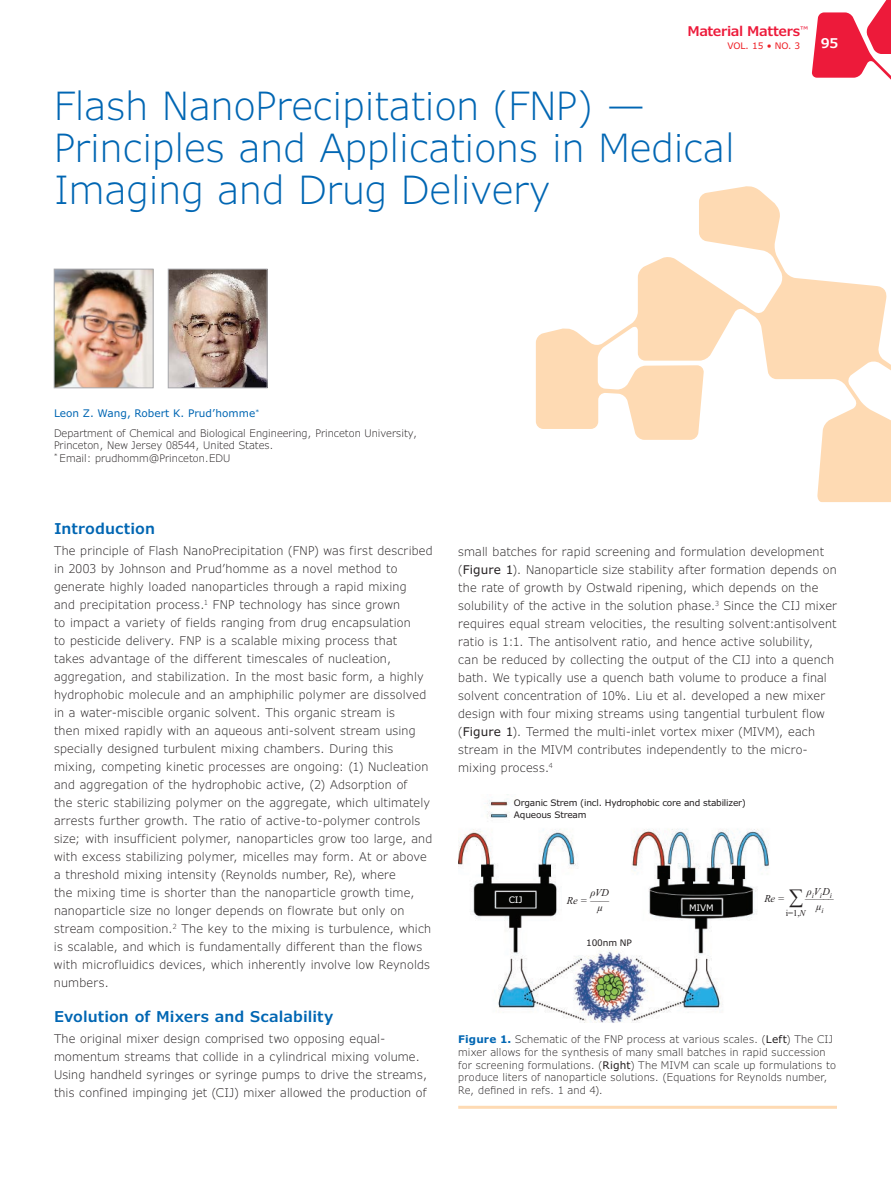
<style>
.page{position:relative;width:891px;height:1188px;background:#fff}
.page>*{position:absolute;margin:0;border:0;box-sizing:border-box;transform-origin:0 0}
.t1{font:300 39px/42px "Verdana Pro";color:#0166b3}
.t2{font:italic 19.5px "Times New Roman";color:#231f20}
.t3{font:600 15px "Verdana Pro";letter-spacing:.005em;color:#0166b3}
.t4{font:600 13.5px "Verdana Pro";letter-spacing:-.025em;color:#ed1a3a}
.t5{font:600 13.5px "Verdana Pro";color:#fff}
.t6{font:300 12px/18px "Verdana Pro";letter-spacing:.015em;color:#231f20}
.t7{font:300 10.5px/12.6px "Verdana Pro";letter-spacing:.01em;color:#231f20}
.t8{font:italic 10.5px/15px "Times New Roman";letter-spacing:-.02em;color:#231f20;text-align:center}
.t9{font:9px/12px "Verdana Pro";letter-spacing:-.02em;color:#231f20}
.t10{font:9px "Verdana Pro";color:#ee1d23}
.t11{font:9px "Verdana Pro";letter-spacing:-.02em;color:#fff}
.t12{font:9px "Times New Roman";color:#231f20}
.t13{font:9px "Verdana Pro";color:#ed1a3a}
.t14{font:italic 7.5px "Times New Roman";color:#231f20}
.s1{font-weight:400;color:#0166b3}
.s2{font-weight:400}
.s3{font-style:italic}
.s4{font-weight:700;color:#0166b3}
</style>
<div class="page">
<svg style="left:812px;top:0;width:79px;height:80px"></svg>
<img style="left:458px;top:798px;width:311px;height:224px">
<hr style="left:458px;top:1106px;width:379px;height:3px;background:#fedab3">
<svg style="left:536px;top:186px;width:355px;height:316px"></svg>
<img style="left:170px;top:271px;width:95px;height:115px">
<div style="left:168px;top:269px;width:99px;height:119px;border:1px solid #a8a9ad"></div>
<img style="left:56px;top:271px;width:95px;height:115px">
<div style="left:54px;top:269px;width:99px;height:119px;border:1px solid #a8a9ad"></div>
<p class="t4" style="left:687px;top:23px;width:114px">Material Matters</p>
<p class="t10" style="left:727px;top:40px;width:74px">VOL. 15 • NO. 3</p>
<p class="t13" style="left:800px;top:24px;width:10px">™</p>
<p class="t5" style="left:821px;top:35px;width:19px">95</p>
<h1 class="t1" style="left:54px;top:85px;width:682px">Flash NanoPrecipitation (FNP) —<br>Principles and Applications in Medical<br>Imaging and Drug Delivery</h1>
<p class="t7" style="left:54px;top:404px;width:365px;line-height:19.4px"><span class="s1">Leon Z. Wang, Robert K. Prud’homme</span><sup>*<br></sup>Department of Chemical and Biological Engineering, Princeton University,</p>
<p class="t7" style="left:54px;top:439px;width:221px">Princeton, New Jersey 08544, United States. <sup>*</sup> Email: prudhomm@Princeton.EDU</p>
<p class="t3" style="left:54px;top:519px;width:103px">Introduction</p>
<p class="t6" style="left:54px;top:542px;width:380px">The principle of Flash NanoPrecipitation (FNP) was first described in 2003 by Johnson and Prud’homme as a novel method to generate highly loaded nanoparticles through a rapid mixing<br>and precipitation process.<sup>1</sup> FNP technology has since grown<br>to impact a variety of fields ranging from drug encapsulation<br>to pesticide delivery. FNP is a scalable mixing process that<br>takes advantage of the different timescales of nucleation, aggregation, and stabilization. In the most basic form, a highly hydrophobic molecule and an amphiphilic polymer are dissolved in a water-miscible organic solvent. This organic stream is<br>then mixed rapidly with an aqueous anti-solvent stream using specially designed turbulent mixing chambers. During this mixing, competing kinetic processes are ongoing: (1) Nucleation and aggregation of the hydrophobic active, (2) Adsorption of<br>the steric stabilizing polymer on the aggregate, which ultimately arrests further growth. The ratio of active-to-polymer controls size; with insufficient polymer, nanoparticles grow too large, and with excess stabilizing polymer, micelles may form. At or above a threshold mixing intensity (Reynolds number, Re), where<br>the mixing time is shorter than the nanoparticle growth time, nanoparticle size no longer depends on flowrate but only on stream composition.<sup>2</sup> The key to the mixing is turbulence, which is scalable, and which is fundamentally different than the flows with microfluidics devices, which inherently involve low Reynolds numbers.</p>
<p class="t3" style="left:54px;top:1007px;width:281px">Evolution of Mixers and Scalability</p>
<p class="t6" style="left:54px;top:1030px;width:375px">The original mixer design comprised two opposing equal&shy;momentum streams that collide in a cylindrical mixing volume.<br>Using handheld syringes or syringe pumps to drive the streams, this confined impinging jet (CIJ) mixer allowed the production of</p>
<p class="t6" style="left:458px;top:542px;width:380px">small batches for rapid screening and formulation development (<span class="s2">Figure 1</span>). Nanoparticle size stability after formation depends on the rate of growth by Ostwald ripening, which depends on the solubility of the active in the solution phase.<sup>3</sup> Since the CIJ mixer requires equal stream velocities, the resulting solvent:antisolvent ratio is 1:1. The antisolvent ratio, and hence active solubility,<br>can be reduced by collecting the output of the CIJ into a quench bath. We typically use a quench bath volume to produce a final solvent concentration of 10%. Liu et al. developed a new mixer design with four mixing streams using tangential turbulent flow (<span class="s2">Figure 1</span>). Termed the multi-inlet vortex mixer (MIVM), each stream in the MIVM contributes independently to the micro&shy;mixing process.<sup>4</sup></p>
<p class="t9" style="left:514px;top:797px;width:233px">Organic Strem (incl. Hydrophobic core and stabilizer)<br>Aqueous Stream</p>
<p class="t11" style="left:509px;top:894px;width:15px">CIJ</p>
<p class="t14" style="left:812px;top:890px;width:22px">i<sup>V</sup>i<sup>D</sup>i</p>
<p class="t8" style="left:816px;top:898px;width:9px">µ<sub>i</sub></p>
<p class="t8" style="left:590px;top:885px;width:20px">ρVD µ</p>
<p class="t8" style="left:805px;top:887px;width:30px;line-height:7.5px;text-align:left">ρ ——––</p>
<h2 class="t2" style="left:789px;top:883px;width:15px">∑</h2>
<p class="t8" style="left:567px;top:893px;width:44px">Re = ——</p>
<p class="t8" style="left:764px;top:891px;width:22px">Re =</p>
<p class="t11" style="left:689px;top:902px;width:26px">MIVM</p>
<p class="t12" style="left:786px;top:907px;width:21px">i=1,<span class="s3">N</span></p>
<p class="t9" style="left:586px;top:937px;width:47px">100nm NP</p>
<p class="t7" style="left:458px;top:1033px;width:379px"><span class="s4">Figure 1.</span> Schematic of the FNP process at various scales. (<span class="s2">Left</span>) The CIJ mixer allows for the synthesis of many small batches in rapid succession for screening formulations. (<span class="s2">Right</span>) The MIVM can scale up formulations to produce liters of nanoparticle solutions. (Equations for Reynolds number, Re, defined in refs. 1 and 4).</p>
</div>
